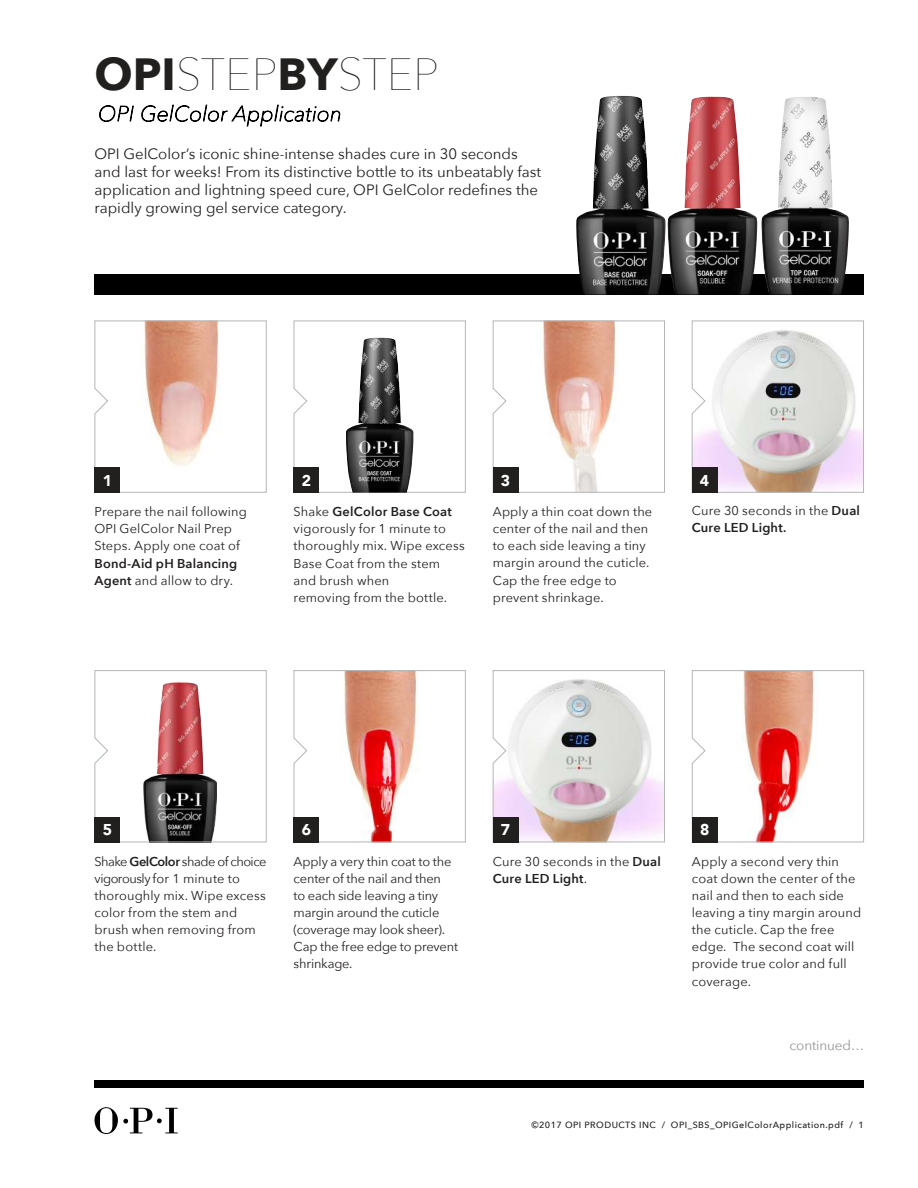
<style>
.page{position:relative;width:918px;height:1188px;background:#fff}
.page>*{position:absolute;margin:0;border:0;box-sizing:border-box;transform-origin:0 0}
.t1{font:200 45px "Avenir Next";color:#221f1f}
.t2{font:900 15.6px "Avenir";color:#fff}
.t3{font:15px/18px "Avenir Next";color:#221f1f}
.t4{font:13.5px "Avenir Next";letter-spacing:-.01em;color:#939597}
.t5{font:12.9px/17.1px "Avenir Next";letter-spacing:.01em;color:#221f1f}
.t6{font:12.9px/17.1px "Avenir Next";letter-spacing:-.015em;color:#221f1f}
.t7{font:600 12.9px/17.1px "Avenir Next";letter-spacing:.015em;color:#221f1f}
.t8{font:500 9px "Avenir Next";letter-spacing:.05em;color:#221f1f}
.s1{font-weight:700}
.s2{font-weight:400}
.s3{font-weight:600}
</style>
<div class="page">
<svg style="left:95px;top:1107px;width:83px;height:27px"></svg>
<div style="left:95px;top:1080px;width:769px;height:8px;background:#000"></div>
<svg style="left:492px;top:670px;width:173px;height:173px"></svg>
<svg style="left:94px;top:670px;width:173px;height:173px"></svg>
<svg style="left:691px;top:320px;width:173px;height:173px"></svg>
<svg style="left:293px;top:320px;width:173px;height:173px"></svg>
<svg style="left:293px;top:670px;width:173px;height:173px"></svg>
<svg style="left:692px;top:670px;width:172px;height:173px"></svg>
<svg style="left:94px;top:320px;width:173px;height:173px"></svg>
<div style="left:95px;top:467px;width:25px;height:26px;background:#221f1f"></div>
<div style="left:692px;top:467px;width:25px;height:26px;background:#221f1f"></div>
<div style="left:692px;top:817px;width:26px;height:25px;background:#221f1f"></div>
<svg style="left:99px;top:105px;width:35px;height:17px"></svg>
<svg style="left:141px;top:104px;width:200px;height:23px"></svg>
<div style="left:95px;top:275px;width:769px;height:20px;background:#000"></div>
<div style="left:294px;top:817px;width:25px;height:25px;background:#221f1f"></div>
<svg style="left:492px;top:320px;width:173px;height:173px"></svg>
<div style="left:493px;top:467px;width:25px;height:26px;background:#221f1f"></div>
<div style="left:95px;top:817px;width:25px;height:25px;background:#221f1f"></div>
<div style="left:493px;top:817px;width:25px;height:25px;background:#221f1f"></div>
<img style="left:346px;top:338px;width:67px;height:155px">
<div style="left:294px;top:467px;width:25px;height:26px;background:#221f1f"></div>
<img style="left:667px;top:97px;width:90px;height:198px">
<img style="left:761px;top:97px;width:88px;height:198px">
<img style="left:576px;top:96px;width:89px;height:199px">
<h1 class="t1" style="left:94px;top:48px;width:346px"><span class="s1">OPI</span>STEP<span class="s1">BY</span>STEP</h1>
<p class="t3" style="left:94px;top:146px;width:448px">OPI GelColor’s iconic shine-intense shades cure in 30 seconds and last for weeks! From its distinctive bottle to its unbeatably fast application and lightning speed cure, OPI GelColor redefines the rapidly growing gel service category.</p>
<p class="t2" style="left:103px;top:471px;width:11px">1</p>
<p class="t5" style="left:94px;top:504px;width:154px">Prepare the nail following<br>OPI GelColor Nail Prep<br>Steps. Apply one coat of</p>
<p class="t7" style="left:94px;top:556px;width:144px">Bond-Aid pH Balancing<br>Agent <span class="s2">and allow to dry.</span></p>
<p class="t2" style="left:302px;top:471px;width:11px">2</p>
<p class="t5" style="left:294px;top:504px;width:173px">Shake <span class="s3">GelColor Base Coat </span>vigorously for 1 minute to thoroughly mix. Wipe excess<br>Base Coat from the stem and brush when<br>removing from the bottle.</p>
<p class="t2" style="left:501px;top:471px;width:11px">3</p>
<p class="t5" style="left:493px;top:504px;width:161px">Apply a thin coat down the center of the nail and then to each side leaving a tiny margin around the cuticle.<br>Cap the free edge to prevent shrinkage.</p>
<p class="t2" style="left:700px;top:471px;width:11px">4</p>
<p class="t5" style="left:692px;top:503px;width:170px">Cure 30 seconds in the <span class="s3">Dual<br>Cure LED Light.</span></p>
<p class="t2" style="left:103px;top:821px;width:11px">5</p>
<p class="t5" style="left:94px;top:854px;width:174px">Shake <span class="s3">GelColor</span> shade of choice vigorously for 1 minute to thoroughly mix. Wipe excess color from the stem and brush when removing from the bottle.</p>
<p class="t2" style="left:302px;top:821px;width:11px">6</p>
<p class="t6" style="left:294px;top:854px;width:166px">Apply a very thin coat to the center of the nail and then<br>to each side leaving a tiny margin around the cuticle (coverage may look sheer).<br>Cap the free edge to prevent shrinkage.</p>
<p class="t2" style="left:501px;top:821px;width:11px">7</p>
<p class="t5" style="left:493px;top:854px;width:170px">Cure 30 seconds in the <span class="s3">Dual<br>Cure LED Light</span>.</p>
<p class="t2" style="left:700px;top:821px;width:11px">8</p>
<p class="t5" style="left:692px;top:854px;width:171px">Apply a second very thin coat down the center of the nail and then to each side leaving a tiny margin around the cuticle. Cap the free edge. The second coat will provide true color and full coverage.</p>
<p class="t4" style="left:790px;top:1040px;width:76px">continued…</p>
<p class="t8" style="left:531px;top:1121px;width:334px">©2017 OPI PRODUCTS INC / OPI_SBS_OPIGelColorApplication.pdf / 1</p>
</div>
